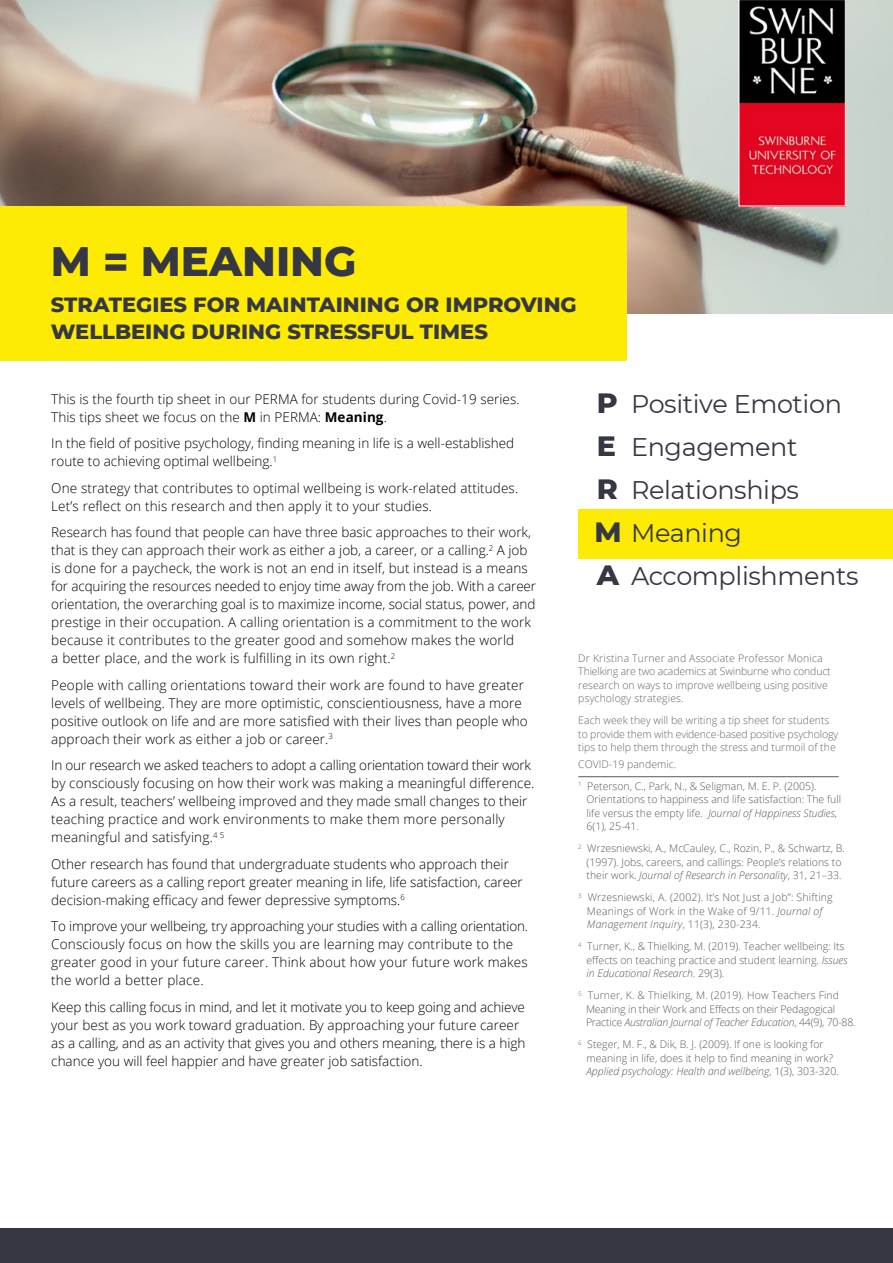
<style>
.page{position:relative;width:893px;height:1263px;background:#fff}
.page>*{position:absolute;margin:0;border:0;box-sizing:border-box;transform-origin:0 0}
.t1{font:800 42px "Montserrat";color:#353743}
.t2{font:800 28.5px/43px "Montserrat";color:#353743}
.t3{font:25.5px/43px "Montserrat";letter-spacing:-.015em;color:#353743}
.t4{font:800 21px/27px "Montserrat";color:#353743}
.t5{font:300 13.5px/18px "Open Sans";letter-spacing:.005em;color:#000}
.t6{font:300 10.5px/13.5px "Open Sans";color:#58595b}
.t7{font:300 10.5px/13.5px "Open Sans";color:#636466}
.s1{font-weight:700}
.s2{color:#636466}
.s3{font-style:italic}
</style>
<div class="page">
<img style="left:0;top:0;width:893px;height:314px">
<div style="left:578px;top:509px;width:315px;height:50px;background:#fdeb04"></div>
<div style="left:0;top:206px;width:626px;height:155px;background:#fdeb04"></div>
<div style="left:0;top:1229px;width:893px;height:34px;background:#353743"></div>
<img style="left:741px;top:2px;width:103px;height:202px">
<div style="left:739px;top:0;width:107px;height:206px;border:1px solid #fff"></div>
<hr style="left:578px;top:776px;width:261px;height:1px;background:#58595b">
<h1 class="t1" style="left:51px;top:231px;width:307px">M = MEANING</h1>
<h3 class="t4" style="left:51px;top:290px;width:528px">STRATEGIES FOR MAINTAINING OR IMPROVING<br>WELLBEING DURING STRESSFUL TIMES</h3>
<p class="t5" style="left:51px;top:389px;width:470px">This is the fourth tip sheet in our PERMA for students during Covid-19 series.<br>This tips sheet we focus on the <span class="s1">M</span> in PERMA: <span class="s1">Meaning</span>.</p>
<p class="t5" style="left:51px;top:434px;width:464px">In the field of positive psychology, finding meaning in life is a well-established route to achieving optimal wellbeing.<sup>1</sup></p>
<p class="t5" style="left:51px;top:478px;width:468px">One strategy that contributes to optimal wellbeing is work-related attitudes.<br>Let’s reflect on this research and then apply it to your studies.</p>
<p class="t5" style="left:51px;top:523px;width:486px">Research has found that people can have three basic approaches to their work, that is they can approach their work as either a job, a career, or a calling.<sup>2</sup> A job is done for a paycheck, the work is not an end in itself, but instead is a means for acquiring the resources needed to enjoy time away from the job. With a career orientation, the overarching goal is to maximize income, social status, power, and prestige in their occupation. A calling orientation is a commitment to the work because it contributes to the greater good and somehow makes the world<br>a better place, and the work is fulfilling in its own right.<sup>2</sup></p>
<p class="t5" style="left:51px;top:675px;width:478px">People with calling orientations toward their work are found to have greater levels of wellbeing. They are more optimistic, conscientiousness, have a more positive outlook on life and are more satisfied with their lives than people who approach their work as either a job or career.<sup>3</sup></p>
<p class="t5" style="left:51px;top:756px;width:485px">In our research we asked teachers to adopt a calling orientation toward their work by consciously focusing on how their work was making a meaningful difference.<br>As a result, teachers’ wellbeing improved and they made small changes to their teaching practice and work environments to make them more personally meaningful and satisfying.<sup>4</sup> <sup>5</sup></p>
<p class="t5" style="left:51px;top:854px;width:473px">Other research has found that undergraduate students who approach their future careers as a calling report greater meaning in life, life satisfaction, career decision-making efficacy and fewer depressive symptoms.<sup>6</sup></p>
<p class="t5" style="left:51px;top:917px;width:478px">To improve your wellbeing, try approaching your studies with a calling orientation.<br>Consciously focus on how the skills you are learning may contribute to the greater good in your future career. Think about how your future work makes the world a better place.</p>
<p class="t5" style="left:51px;top:997px;width:475px">Keep this calling focus in mind, and let it motivate you to keep going and achieve your best as you work toward graduation. By approaching your future career as a calling, and as an activity that gives you and others meaning, there is a high chance you will feel happier and have greater job satisfaction.</p>
<h2 class="t2" style="left:595px;top:380px;width:29px">P<br>E<br>R<br>M<br>A</h2>
<h3 class="t3" style="left:631px;top:381px;width:229px">Positive Emotion<br>Engagement<br>Relationships<br>Meaning<br>Accomplishments</h3>
<p class="t7" style="left:578px;top:651px;width:254px">Dr Kristina Turner and Associate Professor Monica Thielking are two academics at Swinburne who conduct research on ways to improve wellbeing using positive psychology strategies.</p>
<p class="t7" style="left:578px;top:713px;width:261px">Each week they will be writing a tip sheet for students to provide them with evidence-based positive psychology tips to help them through the stress and turmoil of the</p>
<p class="t6" style="left:578px;top:752px;width:240px;line-height:22px"><span class="s2">COVID-19 pandemic.<br></span><sup>1</sup> Peterson, C., Park, N., &amp; Seligman, M. E. P. (2005).</p>
<p class="t6" style="left:586px;top:792px;width:256px">Orientations to happiness and life satisfaction: The full life versus the empty life. <span class="s3">Journal of Happiness Studies</span>,<br>6(1), 25-41.</p>
<p class="t6" style="left:578px;top:841px;width:268px;text-align:center"><sup>2</sup> Wrzesniewski, A., McCauley, C., Rozin, P., &amp; Schwartz, B. (1997). Jobs, careers, and callings: People’s relations to their work. <span class="s3">Journal of Research in Personality</span>, 31, 21–33.</p>
<p class="t6" style="left:587px;top:890px;width:247px;text-indent:-9px"><sup>3</sup> Wrzesniewski, A. (2002). It’s Not Just a Job”: Shifting<br>Meanings of Work in the Wake of 9/11. <span class="s3">Journal of<br>Management Inquiry</span>, 11(3), 230-234.</p>
<p class="t6" style="left:586px;top:939px;width:263px;text-indent:-8px"><sup>4</sup> Turner, K., &amp; Thielking, M. (2019). Teacher wellbeing: Its effects on teaching practice and student learning. <span class="s3">Issues in Educational Research</span>. 29(3).</p>
<p class="t6" style="left:586px;top:988px;width:271px;text-indent:-8px"><sup>5</sup> Turner, K. &amp; Thielking, M. (2019). How Teachers Find<br>Meaning in their Work and Effects on their Pedagogical<br>Practice <span class="s3">Australian Journal of Teacher Education</span>, 44(9), 70-88.</p>
<p class="t6" style="left:586px;top:1037px;width:254px;text-indent:-8px"><sup>6</sup> Steger, M. F., &amp; Dik, B. J. (2009). If one is looking for meaning in life, does it help to find meaning in work?<br><span class="s3">Applied psychology: Health and wellbeing</span>, 1(3), 303-320.</p>
</div>
